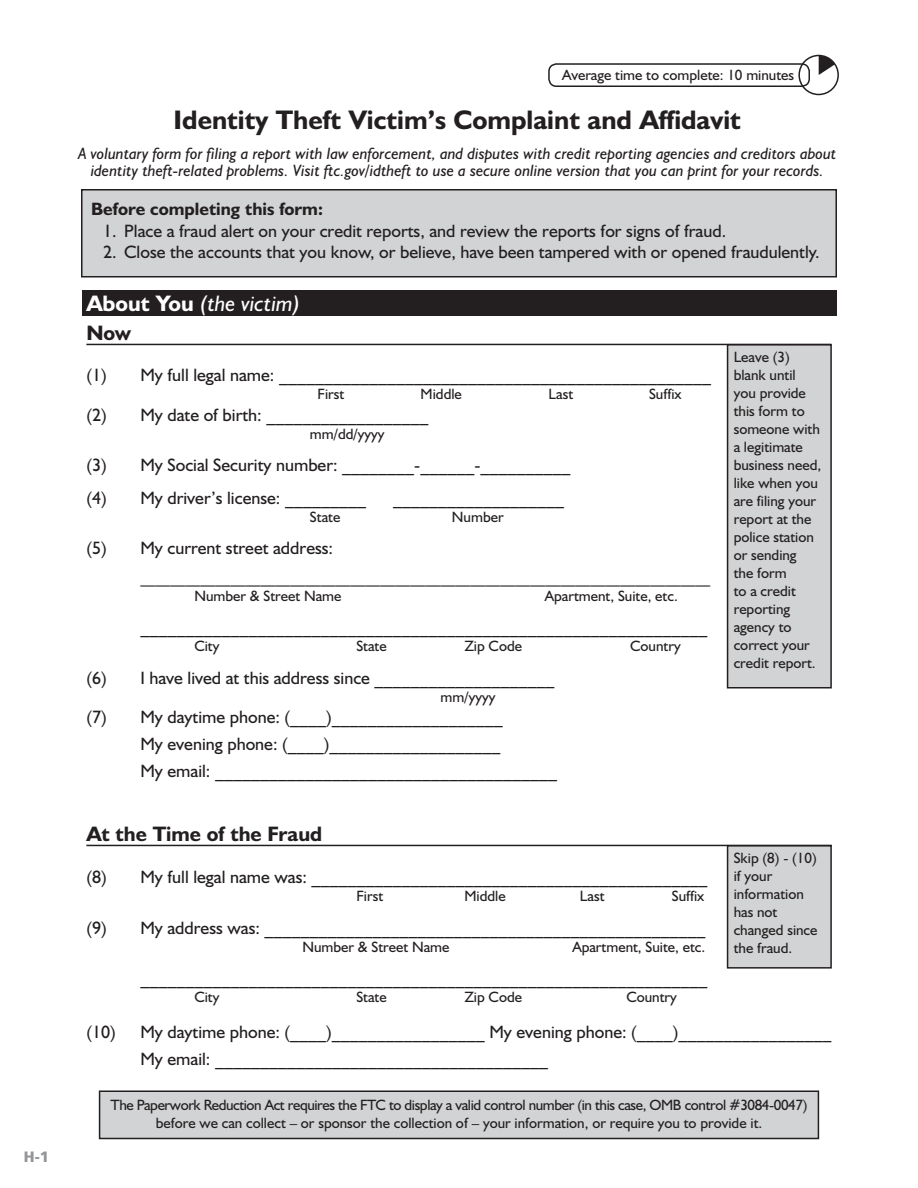
<style>
.page{position:relative;width:918px;height:1188px;background:#fff}
.page>*{position:absolute;margin:0;border:0;box-sizing:border-box;transform-origin:0 0}
.t1{font:700 27px "Humanist 521 BT";color:#231f20}
.t2{font:italic 22.5px "Humanist 521 BT";color:#fff}
.t3{font:700 21px "Humanist 521 BT";color:#231f20}
.t4{font:18px/32.4px "Humanist 521 BT";color:#231f20}
.t5{font:700 18px "Humanist 521 BT";color:#231f20}
.t6{font:italic 16.5px/17.2px "Humanist 521 BT";color:#231f20;text-align:center}
.t7{font:15px/18px "Humanist 521 BT";color:#231f20}
.t8{font:15px/18px "Humanist 521 BT";letter-spacing:-.025em;color:#231f20;text-align:center}
.t9{font:15px "Frutiger B Lack";color:#939598}
.s1{font-weight:700;font-style:normal}
</style>
<div class="page">
<div style="left:728px;top:345px;width:103px;height:343px;background:#d1d3d4"></div>
<div style="left:728px;top:846px;width:103px;height:122px;background:#d1d3d4"></div>
<div style="left:82px;top:190px;width:754px;height:87px;background:#d1d3d4"></div>
<div style="left:100px;top:1091px;width:718px;height:48px;background:#d1d3d4"></div>
<div style="left:798px;top:55px;width:41px;height:40px;border:2px solid #231f20;border-radius:50%"></div>
<svg style="left:819px;top:56px;width:16px;height:19px"></svg>
<div style="left:548px;top:63px;width:262px;height:24px;border:2px solid #231f20;border-radius:8px"></div>
<div style="left:81px;top:189px;width:756px;height:88px;border:2px solid #231f20"></div>
<div style="left:82px;top:290px;width:754px;height:26px;background:#231f20"></div>
<div style="left:727px;top:344px;width:105px;height:345px;border:2px solid #231f20"></div>
<hr style="left:86px;top:344px;width:745px;height:1px;background:#231f20">
<div style="left:727px;top:845px;width:105px;height:124px;border:2px solid #231f20"></div>
<hr style="left:86px;top:845px;width:746px;height:1px;background:#231f20">
<div style="left:99px;top:1091px;width:720px;height:48px;border:2px solid #231f20"></div>
<p class="t9" style="left:24px;top:1148px;width:27px">H-1</p>
<p class="t7" style="left:562px;top:68px;width:233px">Average time to complete: 10 minutes</p>
<h2 class="t1" style="left:174px;top:110px;width:569px">Identity Theft Victim’s Complaint and Affidavit</h2>
<p class="t6" style="left:78px;top:147px;width:760px">A voluntary form for filing a report with law enforcement, and disputes with credit reporting agencies and creditors about identity theft-related problems. Visit ftc.gov/idtheft to use a secure online version that you can print for your records.</p>
<p class="t5" style="left:91px;top:203px;width:233px">Before completing this form:</p>
<p class="t4" style="left:103px;top:216px;width:625px">1. Place a fraud alert on your credit reports, and review the reports for signs of fraud.</p>
<p class="t4" style="left:103px;top:238px;width:718px">2. Close the accounts that you know, or believe, have been tampered with or opened fraudulently.</p>
<p class="t2" style="left:86px;top:296px;width:216px"><span class="s1">About You</span> (the victim)</p>
<p class="t3" style="left:86px;top:326px;width:46px">Now</p>
<p class="t7" style="left:734px;top:350px;width:89px">Leave (3) blank until you provide this form to someone with a legitimate business need, like when you are filing your report at the police station or sending<br>the form<br>to a credit reporting agency to correct your credit report.</p>
<p class="t4" style="left:86px;top:361px;width:22px">(1)</p>
<p class="t4" style="left:140px;top:361px;width:572px">My full legal name: ________________________________________________</p>
<p class="t7" style="left:318px;top:387px;width:28px">First</p>
<p class="t7" style="left:421px;top:387px;width:43px">Middle</p>
<p class="t7" style="left:549px;top:387px;width:26px">Last</p>
<p class="t7" style="left:649px;top:387px;width:34px">Suffix</p>
<p class="t4" style="left:86px;top:401px;width:22px">(2)</p>
<p class="t4" style="left:140px;top:401px;width:289px">My date of birth: __________________</p>
<p class="t7" style="left:310px;top:426px;width:76px">mm/dd/yyyy</p>
<p class="t4" style="left:86px;top:451px;width:486px">(3) My Social Security number: ________-______-__________ (4)</p>
<p class="t4" style="left:140px;top:483px;width:227px">My driver’s license: _________</p>
<p class="t4" style="left:393px;top:483px;width:172px">___________________</p>
<p class="t7" style="left:310px;top:509px;width:32px">State</p>
<p class="t7" style="left:452px;top:509px;width:53px">Number</p>
<p class="t4" style="left:86px;top:534px;width:248px">(5) My current street address:</p>
<p class="t7" style="left:194px;top:570px;width:517px;text-indent:-54px">____________________________________________________________________________<br>Number &amp; Street Name</p>
<p class="t7" style="left:545px;top:588px;width:134px">Apartment, Suite, etc.</p>
<p class="t4" style="left:140px;top:613px;width:568px">_______________________________________________________________</p>
<p class="t7" style="left:194px;top:639px;width:27px">City</p>
<p class="t7" style="left:356px;top:639px;width:32px">State</p>
<p class="t7" style="left:464px;top:639px;width:59px">Zip Code</p>
<p class="t7" style="left:630px;top:639px;width:52px">Country</p>
<p class="t4" style="left:86px;top:663px;width:22px">(6)</p>
<p class="t4" style="left:140px;top:663px;width:416px">I have lived at this address since ____________________</p>
<p class="t7" style="left:441px;top:689px;width:56px">mm/yyyy</p>
<p class="t4" style="left:86px;top:703px;width:418px">(7) My daytime phone: (____)___________________</p>
<p class="t4" style="left:140px;top:730px;width:362px">My evening phone: (____)___________________</p>
<p class="t4" style="left:140px;top:757px;width:418px">My email: ______________________________________</p>
<p class="t3" style="left:86px;top:827px;width:237px">At the Time of the Fraud</p>
<p class="t7" style="left:734px;top:851px;width:85px">Skip (8) - (10) if your information has not changed since the fraud.</p>
<p class="t4" style="left:86px;top:863px;width:22px">(8)</p>
<p class="t4" style="left:140px;top:863px;width:569px">My full legal name was: ____________________________________________</p>
<p class="t7" style="left:356px;top:889px;width:28px">First</p>
<p class="t7" style="left:464px;top:889px;width:43px">Middle</p>
<p class="t7" style="left:580px;top:889px;width:26px">Last</p>
<p class="t7" style="left:672px;top:889px;width:34px">Suffix</p>
<p class="t4" style="left:86px;top:914px;width:22px">(9)</p>
<p class="t4" style="left:140px;top:914px;width:567px">My address was: _________________________________________________</p>
<p class="t7" style="left:302px;top:939px;width:149px">Number &amp; Street Name</p>
<p class="t7" style="left:572px;top:939px;width:134px">Apartment, Suite, etc.</p>
<p class="t4" style="left:140px;top:964px;width:568px">_______________________________________________________________</p>
<p class="t7" style="left:194px;top:990px;width:27px">City</p>
<p class="t7" style="left:356px;top:990px;width:32px">State</p>
<p class="t7" style="left:464px;top:990px;width:59px">Zip Code</p>
<p class="t7" style="left:626px;top:990px;width:52px">Country</p>
<p class="t4" style="left:86px;top:1018px;width:31px">(10)</p>
<p class="t4" style="left:140px;top:1021px;width:693px;line-height:27px">My daytime phone: (____)_________________ My evening phone: (____)_________________<br>My email: _____________________________________</p>
<p class="t8" style="left:111px;top:1098px;width:698px">The Paperwork Reduction Act requires the FTC to display a valid control number (in this case, OMB control #3084-0047) before we can collect – or sponsor the collection of – your information, or require you to provide it.</p>
</div>
